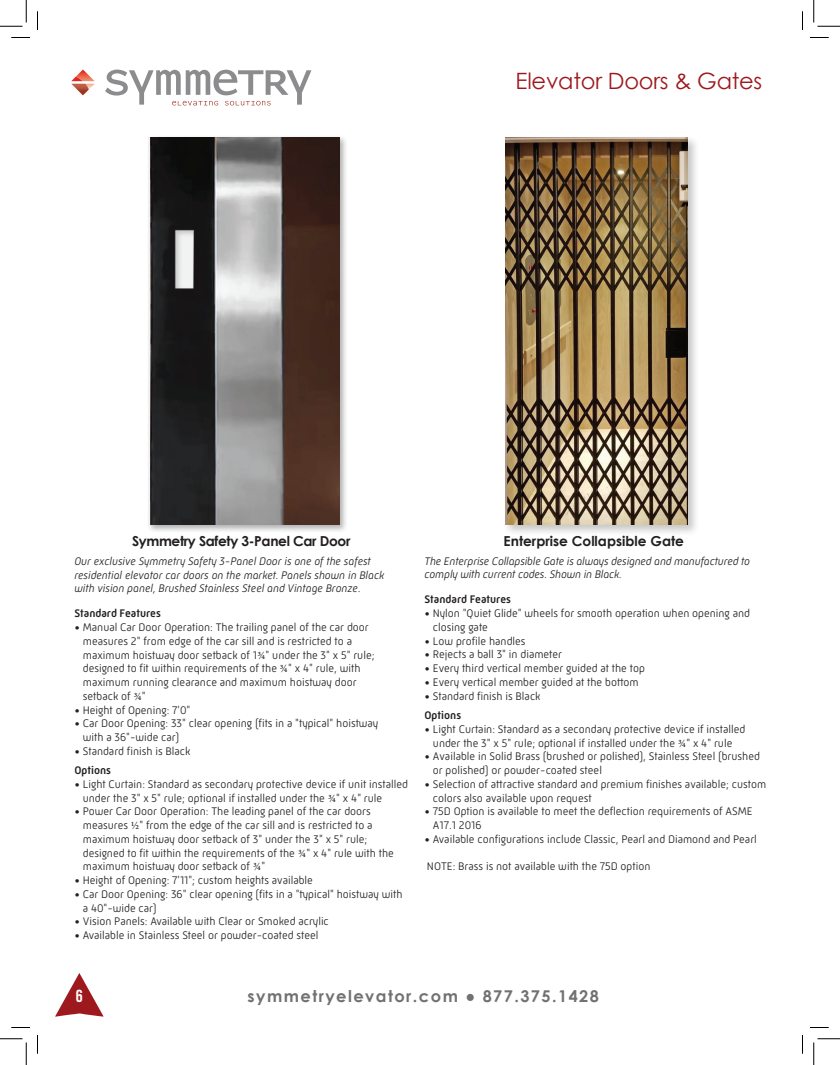
<style>
.page{position:relative;width:840px;height:1065px;background:#fff}
.page>*{position:absolute;margin:0;border:0;box-sizing:border-box;transform-origin:0 0}
.t1{font:22.5px "Century Gothic";letter-spacing:-.01em;color:#9e191d}
.t2{font:17.5px "Bebas Neue";color:#fff}
.t3{font:700 16.25px "Century Gothic";letter-spacing:.09em;color:#717174}
.t4{font:700 13.75px "Century Gothic";letter-spacing:-.025em;color:#231f20}
.t5{font:700 13.75px "Century Gothic";color:#231f20}
.t6{font:300 11.25px/13.8px "Mic 32 New";color:#231f20}
.t7{font:italic 300 11.25px/13.8px "Mic 32 New";color:#231f20}
.t8{font:500 11.25px "Mic 32 New";color:#231f20}
.s1{font-family:"Minion Pro";font-weight:400}
</style>
<div class="page">
<svg style="left:71px;top:69px;width:24px;height:26px"></svg>
<svg style="left:105px;top:70px;width:206px;height:36px"></svg>
<svg style="left:55px;top:973px;width:48px;height:44px"></svg>
<div style="left:147px;top:135px;width:201px;height:398px;background:#231f20;opacity:.35"></div>
<img style="left:149px;top:137px;width:190px;height:387px">
<div style="left:503px;top:135px;width:197px;height:402px;background:#231f20;opacity:.25"></div>
<img style="left:505px;top:137px;width:183px;height:388px">
<svg style="left:11px;top:37px;width:19px;height:1px"></svg>
<svg style="left:810px;top:37px;width:19px;height:1px"></svg>
<svg style="left:11px;top:1027px;width:19px;height:1px"></svg>
<svg style="left:810px;top:1027px;width:19px;height:1px"></svg>
<svg style="left:37px;top:11px;width:1px;height:19px"></svg>
<svg style="left:37px;top:1035px;width:1px;height:19px"></svg>
<svg style="left:802px;top:11px;width:1px;height:19px"></svg>
<svg style="left:802px;top:1035px;width:1px;height:19px"></svg>
<svg style="left:0;top:0;width:27px;height:27px"></svg>
<svg style="left:0;top:1039px;width:27px;height:26px"></svg>
<svg style="left:814px;top:0;width:26px;height:27px"></svg>
<svg style="left:814px;top:1039px;width:26px;height:26px"></svg>
<h1 class="t1" style="left:516px;top:65px;width:248px">Elevator Doors &amp; Gates</h1>
<p class="t4" style="left:132px;top:530px;width:220px">Symmetry Safety 3-Panel Car Door</p>
<p class="t5" style="left:504px;top:530px;width:182px">Enterprise Collapsible Gate</p>
<p class="t7" style="left:74px;top:554px;width:312px">Our exclusive Symmetry Safety 3-Panel Door is one of the safest residential elevator car doors on the market. Panels shown in Black with vision panel, Brushed Stainless Steel and Vintage Bronze.</p>
<p class="t8" style="left:74px;top:607px;width:88px">Standard Features</p>
<p class="t6" style="left:83px;top:620px;width:293px;text-indent:-8px">• Manual Car Door Operation: The trailing panel of the car door measures 2" from edge of the car sill and is restricted to a maximum hoistway door setback of 1<span class="s1">3/4</span>" under the 3" x 5" rule; designed to fit within requirements of the <span class="s1">3/4</span> " x 4" rule, with maximum running clearance and maximum hoistway door setback of <span class="s1">3/4</span> "</p>
<p class="t6" style="left:74px;top:703px;width:117px">• Height of Opening: 7'0"</p>
<p class="t6" style="left:83px;top:717px;width:297px;text-indent:-8px">• Car Door Opening: 33" clear opening (fits in a "typical" hoistway with a 36"-wide car)</p>
<p class="t6" style="left:74px;top:744px;width:118px">• Standard finish is Black</p>
<p class="t8" style="left:74px;top:764px;width:38px">Options</p>
<p class="t6" style="left:83px;top:777px;width:327px;text-indent:-8px">• Light Curtain: Standard as secondary protective device if unit installed under the 3" x 5" rule; optional if installed under the <span class="s1">3/4</span>" x 4" rule</p>
<p class="t6" style="left:83px;top:805px;width:313px;text-indent:-8px">• Power Car Door Operation: The leading panel of the car doors measures <span class="s1">1/2</span>" from the edge of the car sill and is restricted to a maximum hoistway door setback of 3" under the 3" x 5" rule; designed to fit within the requirements of the <span class="s1">3/4</span> " x 4" rule with the maximum hoistway door setback of <span class="s1">3/4</span> "</p>
<p class="t6" style="left:74px;top:873px;width:240px">• Height of Opening: 7'11"; custom heights available</p>
<p class="t6" style="left:83px;top:887px;width:321px;text-indent:-8px">• Car Door Opening: 36" clear opening (fits in a "typical" hoistway with a 40"-wide car)</p>
<p class="t6" style="left:74px;top:915px;width:256px">• Vision Panels: Available with Clear or Smoked acrylic</p>
<p class="t6" style="left:74px;top:928px;width:246px">• Available in Stainless Steel or powder-coated steel</p>
<p class="t7" style="left:425px;top:554px;width:327px">The Enterprise Collapsible Gate is always designed and manufactured to comply with current codes. Shown in Black.</p>
<p class="t8" style="left:424px;top:593px;width:88px">Standard Features</p>
<p class="t6" style="left:433px;top:606px;width:319px;text-indent:-8px">• Nylon "Quiet Glide" wheels for smooth operation when opening and closing gate</p>
<p class="t6" style="left:424px;top:634px;width:103px">• Low profile handles</p>
<p class="t6" style="left:424px;top:648px;width:139px">• Rejects a ball 3" in diameter</p>
<p class="t6" style="left:424px;top:661px;width:222px">• Every third vertical member guided at the top</p>
<p class="t6" style="left:424px;top:675px;width:216px">• Every vertical member guided at the bottom</p>
<p class="t6" style="left:424px;top:689px;width:118px">• Standard finish is Black</p>
<p class="t8" style="left:424px;top:709px;width:38px">Options</p>
<p class="t6" style="left:424px;top:722px;width:322px;text-align:center">• Light Curtain: Standard as a secondary protective device if installed under the 3" x 5" rule; optional if installed under the <span class="s1">3/4</span>" x 4" rule</p>
<p class="t6" style="left:433px;top:750px;width:328px;text-indent:-8px">• Available in Solid Brass (brushed or polished), Stainless Steel (brushed or polished) or powder-coated steel</p>
<p class="t6" style="left:433px;top:777px;width:335px;text-indent:-8px">• Selection of attractive standard and premium finishes available; custom colors also available upon request</p>
<p class="t6" style="left:433px;top:805px;width:321px;text-indent:-8px">• 75D Option is available to meet the deflection requirements of ASME<br>A17.1 2016</p>
<p class="t6" style="left:425px;top:832px;width:334px">• Available configurations include Classic, Pearl and Diamond and Pearl</p>
<p class="t6" style="left:427px;top:860px;width:225px">NOTE: Brass is not available with the 75D option</p>
<h2 class="t2" style="left:76px;top:987px;width:8px">6</h2>
<h3 class="t3" style="left:248px;top:984px;width:353px">symmetryelevator.com ● 877.375.1428</h3>
</div>
